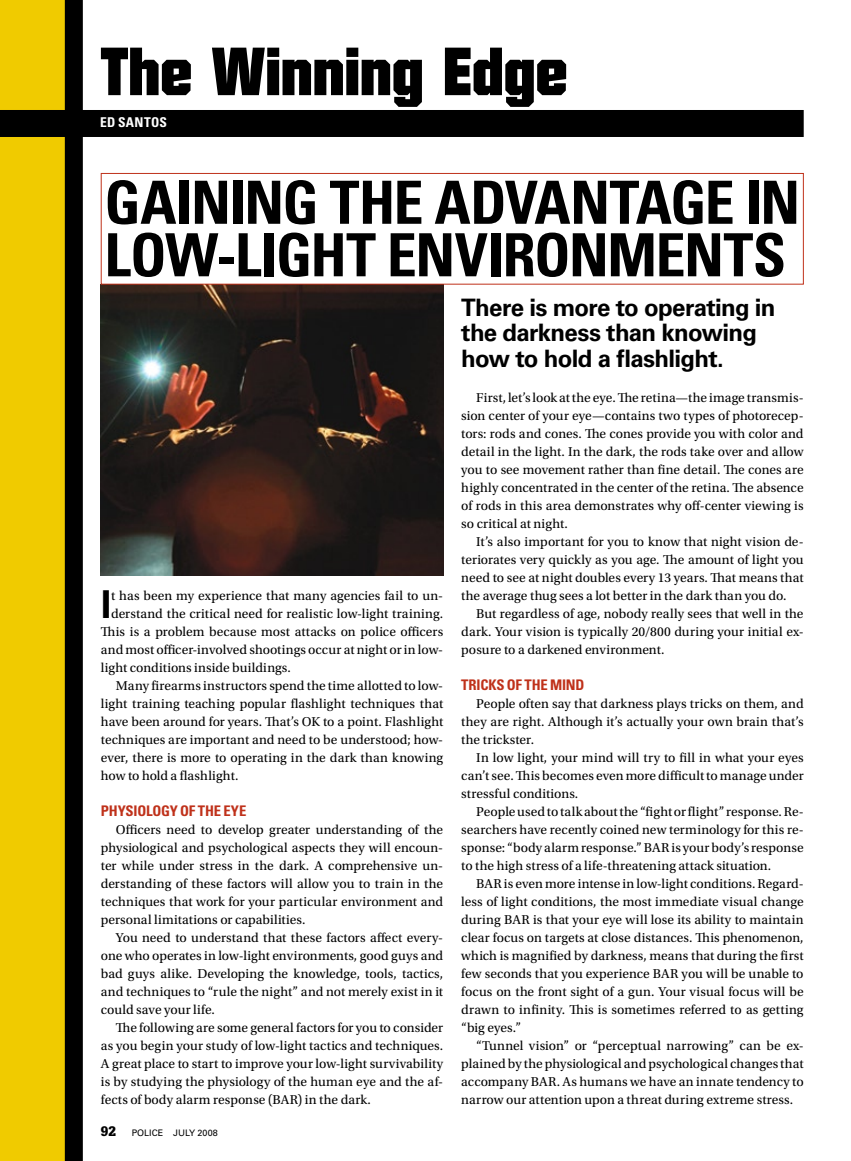
<style>
.page{position:relative;width:851px;height:1161px;background:#fff}
.page>*{position:absolute;margin:0;border:0;box-sizing:border-box;transform-origin:0 0}
.t1{font:66px "Diamond";letter-spacing:-.005em;color:#000}
.t2{font:700 condensed 59.55px/52.5px "Univers LT Std";letter-spacing:-.025em;color:#000}
.t3{font:700 condensed 38.4px "Univers LT Std";color:#000}
.t4{font:700 24px/25.5px "Univers LT Std";letter-spacing:-.03em;color:#000}
.t5{font:700 condensed 14.7px "Univers LT Std";letter-spacing:-.015em;color:#bf311a}
.t6{font:13.5px/18px "Utopia Std";letter-spacing:.005em;color:#000;text-align:justify}
.t7{font:700 condensed 13.5px "Univers LT Std";letter-spacing:.025em;color:#fff}
.t8{font:9px "Univers LT Std";color:#000}
.s1{font-family:"Glypha LT Std";font-weight:900;font-size:13.5px}
</style>
<div class="page">
<img style="left:101px;top:285px;width:342px;height:291px">
<div style="left:0;top:0;width:69px;height:1161px;background:#f0cb00"></div>
<div style="left:101px;top:173px;width:702px;height:112px;border:1px solid #bf311a"></div>
<div style="left:0;top:110px;width:803px;height:27px;background:#000"></div>
<div style="left:65px;top:0;width:18px;height:1161px;background:#000"></div>
<h1 class="t1" style="left:101px;top:40px;width:468px">The Winning Edge</h1>
<p class="t7" style="left:100px;top:114px;width:68px">ED SANTOS</p>
<h2 class="t2" style="left:104px;top:176px;width:697px">GAINING THE ADVANTAGE IN<br>LOW-LIGHT ENVIRONMENTS</h2>
<h3 class="t4" style="left:461px;top:295px;width:316px">There is more to operating in the darkness than knowing how to hold a flashlight.</h3>
<h3 class="t3" style="left:101px;top:581px;width:12px">I</h3>
<p class="t6" style="left:111px;top:587px;width:333px">t has been my experience that many agencies fail to un-</p>
<p class="t6" style="left:111px;top:605px;width:333px">derstand the critical need for realistic low-light training.</p>
<p class="t6" style="left:101px;top:623px;width:344px">This is a problem because most attacks on police officers</p>
<p class="t6" style="left:101px;top:641px;width:344px">and most officer-involved shootings occur at night or in low-</p>
<p class="t6" style="left:101px;top:659px;width:191px">light conditions inside buildings.</p>
<p class="t6" style="left:116px;top:677px;width:329px">Many firearms instructors spend the time allotted to low-</p>
<p class="t6" style="left:101px;top:695px;width:344px">light training teaching popular flashlight techniques that</p>
<p class="t6" style="left:101px;top:713px;width:344px">have been around for years. That’s OK to a point. Flashlight</p>
<p class="t6" style="left:101px;top:731px;width:344px">techniques are important and need to be understood; how-</p>
<p class="t6" style="left:101px;top:749px;width:344px">ever, there is more to operating in the dark than knowing</p>
<p class="t6" style="left:101px;top:767px;width:139px">how to hold a flashlight.</p>
<p class="t5" style="left:101px;top:802px;width:147px">PHYSIOLOGY OF THE EYE</p>
<p class="t6" style="left:101px;top:821px;width:344px;text-indent:15px">Officers need to develop greater understanding of the physiological and psychological aspects they will encoun&shy;ter while under stress in the dark. A comprehensive un&shy;derstanding of these factors will allow you to train in the techniques that work for your particular environment and personal limitations or capabilities.</p>
<p class="t6" style="left:101px;top:929px;width:344px;text-indent:15px">You need to understand that these factors affect every&shy;one who operates in low-light environments, good guys and bad guys alike. Developing the knowledge, tools, tactics, and techniques to “rule the night” and not merely exist in it could save your life.</p>
<p class="t6" style="left:101px;top:1019px;width:344px;text-indent:15px">The following are some general factors for you to consider as you begin your study of low-light tactics and techniques.<br>A great place to start to improve your low-light survivability is by studying the physiology of the human eye and the af&shy;fects of body alarm response (BAR) in the dark.</p>
<p class="t8" style="left:101px;top:1128px;width:119px"><span class="s1">92</span> POLICE JULY 2008</p>
<p class="t6" style="left:461px;top:389px;width:344px;text-indent:15px">First, let’s look at the eye. The retina—the image transmis&shy;sion center of your eye—contains two types of photorecep&shy;tors: rods and cones. The cones provide you with color and detail in the light. In the dark, the rods take over and allow you to see movement rather than fine detail. The cones are highly concentrated in the center of the retina. The absence of rods in this area demonstrates why off-center viewing is so critical at night.</p>
<p class="t6" style="left:461px;top:533px;width:344px;text-indent:15px">It’s also important for you to know that night vision de&shy;teriorates very quickly as you age. The amount of light you need to see at night doubles every 13 years. That means that the average thug sees a lot better in the dark than you do.</p>
<p class="t6" style="left:461px;top:605px;width:344px;text-indent:15px">But regardless of age, nobody really sees that well in the dark. Your vision is typically 20/800 during your initial ex&shy;posure to a darkened environment.</p>
<p class="t5" style="left:461px;top:676px;width:125px">TRICKS OF THE MIND</p>
<p class="t6" style="left:461px;top:695px;width:344px;text-indent:15px">People often say that darkness plays tricks on them, and they are right. Although it’s actually your own brain that’s the trickster.</p>
<p class="t6" style="left:461px;top:749px;width:344px;text-indent:15px">In low light, your mind will try to fill in what your eyes can’t see. This becomes even more difficult to manage under stressful conditions.</p>
<p class="t6" style="left:461px;top:803px;width:344px;text-indent:15px">People used to talk about the “fight or flight” response. Re&shy;searchers have recently coined new terminology for this re&shy;sponse: “body alarm response.” BAR is your body’s response to the high stress of a life-threatening attack situation.</p>
<p class="t6" style="left:461px;top:875px;width:344px;text-indent:15px">BAR is even more intense in low-light conditions. Regard&shy;less of light conditions, the most immediate visual change during BAR is that your eye will lose its ability to maintain clear focus on targets at close distances. This phenomenon, which is magnified by darkness, means that during the first few seconds that you experience BAR you will be unable to focus on the front sight of a gun. Your visual focus will be drawn to infinity. This is sometimes referred to as getting “big eyes.”</p>
<p class="t6" style="left:461px;top:1037px;width:344px;text-indent:15px">“Tunnel vision” or “perceptual narrowing” can be ex&shy;plained by the physiological and psychological changes that accompany BAR. As humans we have an innate tendency to narrow our attention upon a threat during extreme stress.</p>
</div>
